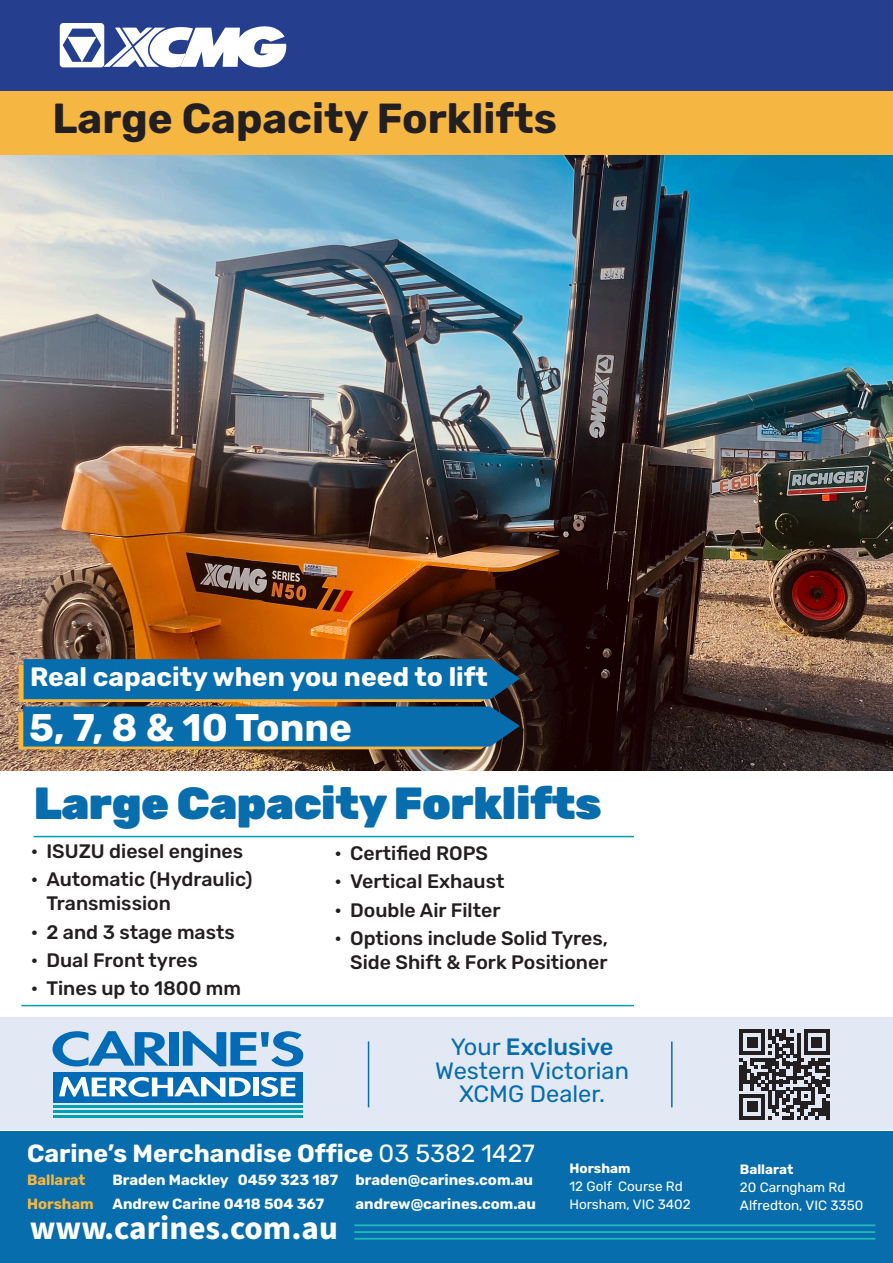
<style>
.page{position:relative;width:893px;height:1263px;background:#fff}
.page>*{position:absolute;margin:0;border:0;box-sizing:border-box;transform-origin:0 0}
.t1{font:900 45px "Rubik";letter-spacing:-.01em;color:#076dac}
.t2{font:700 42px "Rubik";color:#231f20}
.t3{font:700 38.55px "Rubik";color:#fff}
.t4{font:700 33px "Source Sans Pro";color:#fff}
.t5{font:700 26.55px "Rubik";color:#fff}
.t6{font:700 24.9px "Rubik";color:#fff}
.t7{font:23.7px/23.7px "Rubik";color:#076dac;text-align:center}
.t8{font:500 19.5px/24px "Rubik";color:#231f20}
.t9{font:700 14.85px "Rubik";color:#fff}
.t10{font:700 14.85px "Rubik";color:#f6b742}
.t11{font:13.5px/18px "Rubik";color:#fff}
.s1{font-weight:500}
.s2{font-weight:400}
.s3{font-weight:700}
</style>
<div class="page">
<div style="left:0;top:1017px;width:893px;height:113px;background:#e3e9f4"></div>
<svg style="left:52px;top:1031px;width:117px;height:35px"></svg>
<div style="left:169px;top:1032px;width:10px;height:33px;background:#006bb6"></div>
<svg style="left:183px;top:1031px;width:120px;height:35px"></svg>
<div style="left:53px;top:1072px;width:250px;height:30px;background:#006bb6"></div>
<svg style="left:59px;top:1077px;width:192px;height:20px"></svg>
<div style="left:253px;top:1077px;width:5px;height:19px;background:#fff"></div>
<svg style="left:260px;top:1077px;width:35px;height:20px"></svg>
<hr style="left:53px;top:1105px;width:250px;height:2px;background:#00a2b2">
<hr style="left:53px;top:1110px;width:250px;height:2px;background:#00a2b2">
<hr style="left:53px;top:1115px;width:250px;height:2px;background:#00a2b2">
<svg style="left:739px;top:1029px;width:90px;height:90px"></svg>
<div style="left:0;top:91px;width:893px;height:64px;background:#f6b742"></div>
<div style="left:0;top:0;width:893px;height:91px;background:#253f8e"></div>
<svg style="left:60px;top:23px;width:226px;height:44px"></svg>
<hr style="left:368px;top:1041px;width:1px;height:66px;background:#076dac">
<hr style="left:671px;top:1041px;width:2px;height:66px;background:#076dac">
<img style="left:0;top:155px;width:893px;height:616px">
<svg style="left:18px;top:659px;width:502px;height:90px;background:#1d6d9a"></svg>
<hr style="left:21px;top:1005px;width:613px;height:1px;background:#00a2b2">
<hr style="left:34px;top:836px;width:600px;height:1px;background:#00a2b2">
<div style="left:0;top:1131px;width:893px;height:132px;background:#076dac"></div>
<hr style="left:354px;top:1224px;width:521px;height:2px;background:#21b7bc">
<hr style="left:354px;top:1231px;width:521px;height:2px;background:#21b7bc">
<hr style="left:354px;top:1238px;width:521px;height:2px;background:#21b7bc">
<p class="t2" style="left:52px;top:94px;width:506px">Large Capacity Forklifts</p>
<p class="t5" style="left:30px;top:662px;width:459px">Real capacity when you need to lift</p>
<p class="t3" style="left:29px;top:706px;width:325px">5, 7, 8 &amp; 10 Tonne</p>
<p class="t1" style="left:34px;top:776px;width:570px">Large Capacity Forklifts</p>
<p class="t8" style="left:31px;top:840px;width:214px">• ISUZU diesel engines</p>
<p class="t8" style="left:46px;top:868px;width:207px;text-indent:-16px">• Automatic (Hydraulic)<br>Transmission</p>
<p class="t8" style="left:31px;top:920px;width:206px">• 2 and 3 stage masts</p>
<p class="t8" style="left:31px;top:949px;width:168px">• Dual Front tyres</p>
<p class="t8" style="left:31px;top:977px;width:212px">• Tines up to 1800 mm</p>
<p class="t8" style="left:334px;top:842px;width:155px">• Certified ROPS</p>
<p class="t8" style="left:334px;top:870px;width:171px">• Vertical Exhaust</p>
<p class="t8" style="left:334px;top:898px;width:168px">• Double Air Filter</p>
<p class="t8" style="left:334px;top:926px;width:275px;text-align:right">• Options include Solid Tyres,<br>Side Shift &amp; Fork Positioner</p>
<p class="t7" style="left:435px;top:1035px;width:195px">Your <span class="s1">Exclusive<br></span>Western Victorian<br>XCMG Dealer.</p>
<p class="t6" style="left:27px;top:1138px;width:509px">Carine’s Merchandise Office <span class="s2">03 5382 1427</span></p>
<p class="t10" style="left:27px;top:1171px;width:60px">Ballarat</p>
<p class="t9" style="left:112px;top:1171px;width:422px">Braden Mackley 0459 323 187 braden@carines.com.au</p>
<p class="t10" style="left:27px;top:1195px;width:68px">Horsham</p>
<p class="t9" style="left:112px;top:1195px;width:213px">Andrew Carine 0418 504 367</p>
<p class="t9" style="left:356px;top:1195px;width:182px">andrew@carines.com.au</p>
<p class="t4" style="left:30px;top:1206px;width:310px">www.carines.com.au</p>
<p class="t11" style="left:569px;top:1160px;width:123px"><span class="s3">Horsham<br></span>12 Golf Course Rd<br>Horsham, VIC 3402</p>
<p class="t11" style="left:740px;top:1160px;width:125px"><span class="s3">Ballarat<br></span>20 Carngham Rd<br>Alfredton, VIC 3350</p>
</div>
